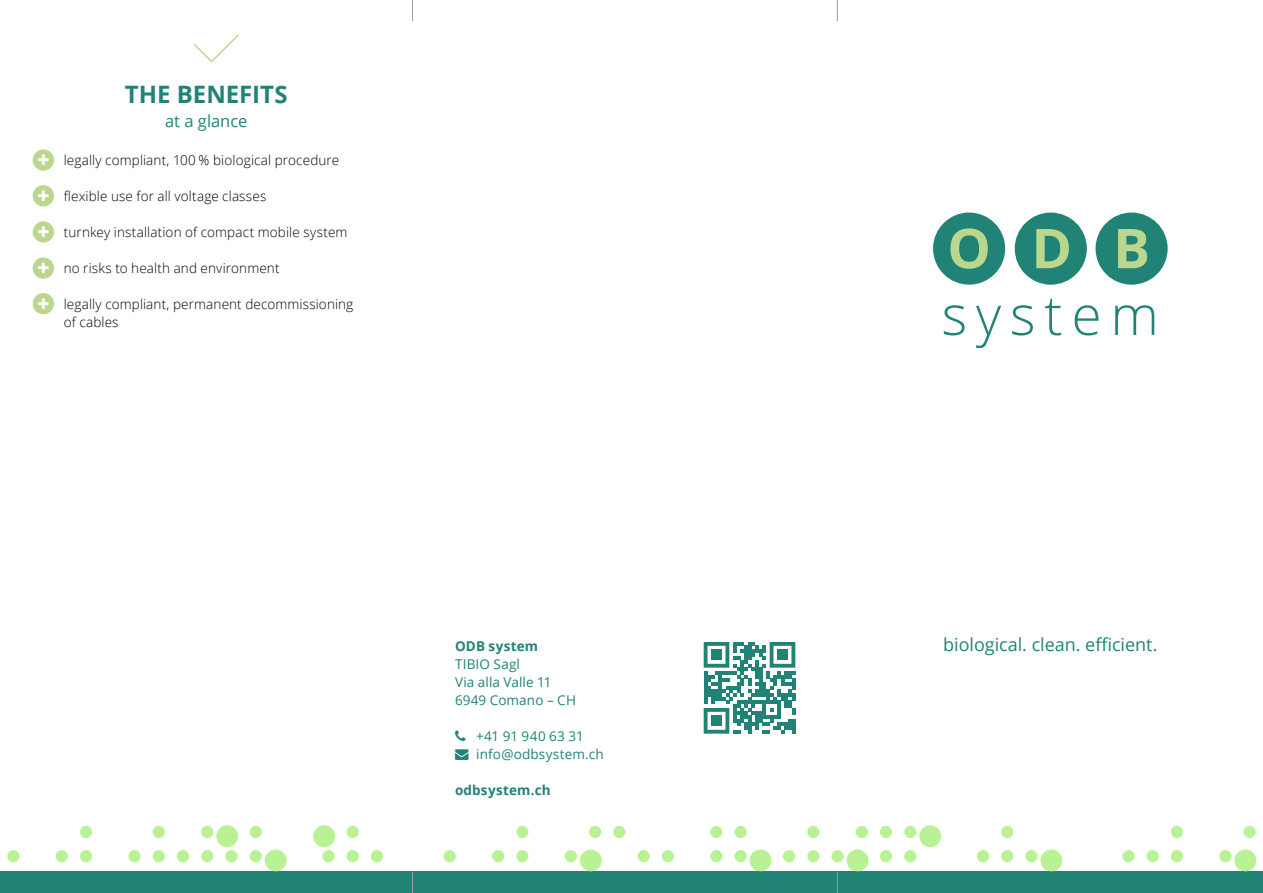
<style>
.page{position:relative;width:1263px;height:893px;background:#fff}
.page>*{position:absolute;margin:0;border:0;box-sizing:border-box;transform-origin:0 0}
.t1{font:700 24px "Open Sans";color:#208376}
.t2{font:18px "Open Sans";letter-spacing:-.005em;color:#208376}
.t3{font:16.5px "Open Sans";color:#208376}
.t4{font:300 13.5px/18px "Open Sans";letter-spacing:.01em;color:#000}
.t5{font:13.5px/18px "Open Sans";letter-spacing:.01em;color:#208376}
.t6{font:700 13.5px "Open Sans";letter-spacing:.015em;color:#208376}
</style>
<div class="page">
<div style="left:0;top:872px;width:1263px;height:21px;background:#208376"></div>
<svg style="left:0;top:825px;width:1263px;height:47px"></svg>
<div style="left:33px;top:149px;width:21px;height:22px;background:#bbd68e;border-radius:50%"></div>
<div style="left:33px;top:185px;width:21px;height:21px;background:#bbd68e;border-radius:50%"></div>
<div style="left:33px;top:221px;width:21px;height:22px;background:#bbd68e;border-radius:50%"></div>
<div style="left:33px;top:257px;width:21px;height:22px;background:#bbd68e;border-radius:50%"></div>
<div style="left:33px;top:293px;width:21px;height:21px;background:#bbd68e;border-radius:50%"></div>
<svg style="left:412px;top:0;width:1px;height:21px"></svg>
<svg style="left:412px;top:872px;width:1px;height:21px"></svg>
<svg style="left:837px;top:0;width:1px;height:21px"></svg>
<svg style="left:837px;top:872px;width:1px;height:21px"></svg>
<div style="left:933px;top:213px;width:72px;height:72px;background:#208376;border-radius:50%"></div>
<svg style="left:950px;top:228px;width:38px;height:41px"></svg>
<svg style="left:944px;top:305px;width:20px;height:30px"></svg>
<svg style="left:976px;top:306px;width:25px;height:42px"></svg>
<svg style="left:1012px;top:305px;width:21px;height:30px"></svg>
<svg style="left:1045px;top:299px;width:16px;height:36px"></svg>
<svg style="left:1075px;top:305px;width:23px;height:30px"></svg>
<svg style="left:1115px;top:305px;width:39px;height:30px"></svg>
<div style="left:1015px;top:213px;width:72px;height:72px;background:#208376;border-radius:50%"></div>
<svg style="left:1036px;top:229px;width:33px;height:39px"></svg>
<div style="left:1095px;top:213px;width:73px;height:72px;background:#208376;border-radius:50%"></div>
<svg style="left:1118px;top:229px;width:29px;height:39px"></svg>
<svg style="left:704px;top:642px;width:91px;height:92px"></svg>
<div style="left:711px;top:649px;width:11px;height:11px;background:#208376"></div>
<div style="left:777px;top:649px;width:11px;height:11px;background:#208376"></div>
<div style="left:711px;top:715px;width:11px;height:11px;background:#208376"></div>
<svg style="left:194px;top:35px;width:44px;height:28px"></svg>
<h1 class="t1" style="left:125px;top:78px;width:164px">THE BENEFITS</h1>
<p class="t3" style="left:165px;top:110px;width:84px">at a glance</p>
<p class="t4" style="left:64px;top:151px;width:277px">legally compliant, 100 % biological procedure</p>
<p class="t4" style="left:64px;top:187px;width:204px">flexible use for all voltage classes</p>
<p class="t4" style="left:64px;top:223px;width:285px">turnkey installation of compact mobile system</p>
<p class="t4" style="left:64px;top:259px;width:217px">no risks to health and environment</p>
<p class="t4" style="left:64px;top:295px;width:291px">legally compliant, permanent decommissioning of cables</p>
<p class="t6" style="left:455px;top:637px;width:85px">ODB system</p>
<p class="t5" style="left:455px;top:655px;width:122px">TIBIO Sagl<br>Via alla Valle 11<br>6949 Comano – CH</p>
<p class="t5" style="left:476px;top:727px;width:109px">+41 91 940 63 31</p>
<p class="t5" style="left:455px;top:745px;width:150px">→ info@odbsystem.ch</p>
<p class="t6" style="left:455px;top:781px;width:97px">odbsystem.ch</p>
<h2 class="t2" style="left:943px;top:632px;width:216px">biological. clean. efficient.</h2>
</div>
